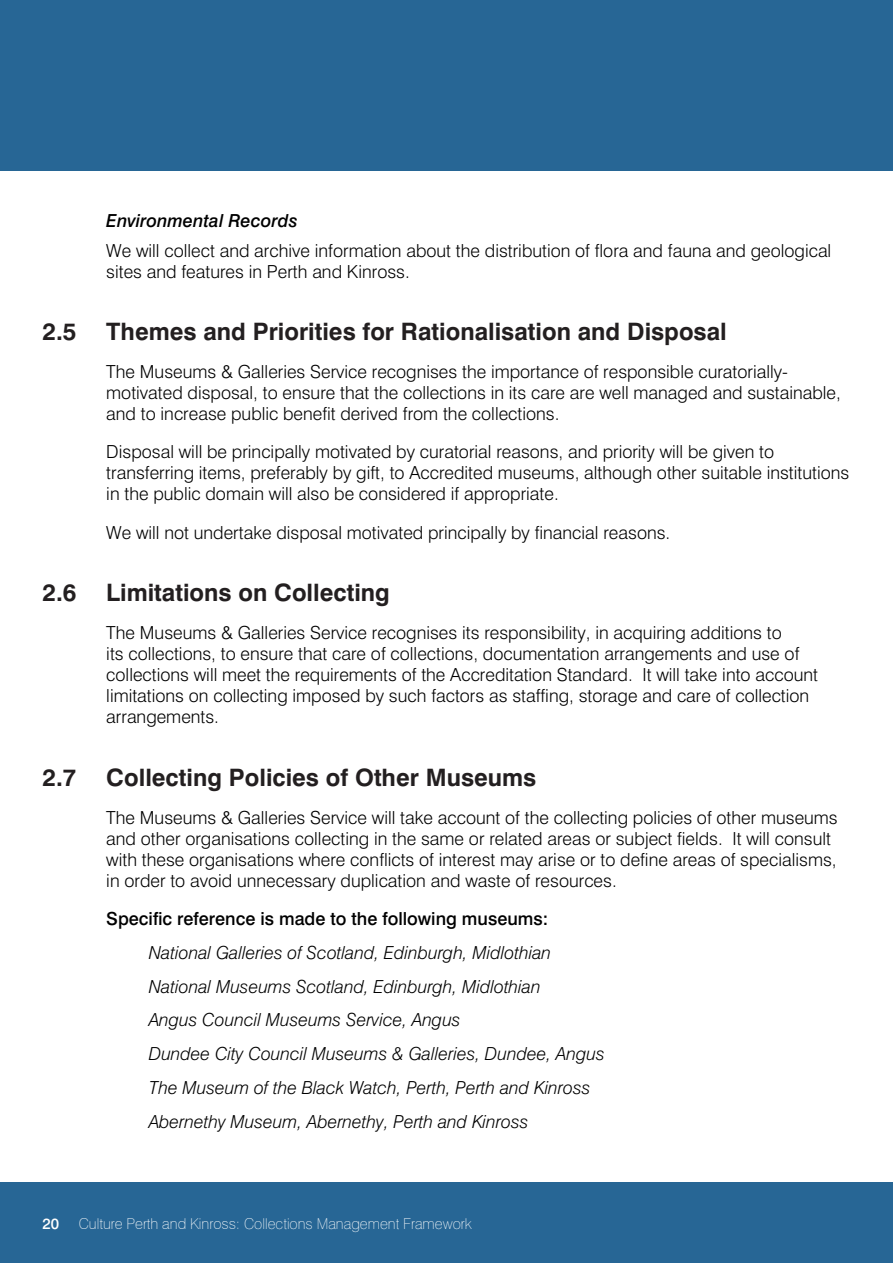
<style>
.page{position:relative;width:893px;height:1263px;background:#fff}
.page>*{position:absolute;margin:0;border:0;box-sizing:border-box;transform-origin:0 0}
.header_1{font:700 24px "Swiss 721 BT";color:#231f20}
.t1{font:300 18px/21px "Swiss 721 BT";color:#000}
.t2{font:italic 300 18px "Swiss 721 BT";color:#000}
.t3{font:500 18px "Swiss 721 BT";color:#000}
.t4{font:italic 500 18px "Swiss 721 BT";color:#000}
.t5{font:100 15px "Swiss 721 BT";color:#fff}
.t6{font:500 15px "Swiss 721 BT";color:#fff}
</style>
<div class="page">
<div style="left:0;top:1182px;width:893px;height:81px;background:#276695"></div>
<div style="left:0;top:0;width:893px;height:170px;background:#276695"></div>
<p class="t4" style="left:106px;top:210px;width:193px">Environmental Records</p>
<p class="t1" style="left:106px;top:240px;width:726px">We will collect and archive information about the distribution of flora and fauna and geological sites and features in Perth and Kinross.</p>
<p class="header_1" style="left:43px;top:317px;width:686px">2.5 Themes and Priorities for Rationalisation and Disposal</p>
<p class="t1" style="left:106px;top:361px;width:736px">The Museums &amp; Galleries Service recognises the importance of responsible curatorially&shy;motivated disposal, to ensure that the collections in its care are well managed and sustainable, and to increase public benefit derived from the collections.</p>
<p class="t1" style="left:106px;top:441px;width:744px">Disposal will be principally motivated by curatorial reasons, and priority will be given to transferring items, preferably by gift, to Accredited museums, although other suitable institutions in the public domain will also be considered if appropriate.</p>
<p class="t1" style="left:106px;top:521px;width:566px">We will not undertake disposal motivated principally by financial reasons.</p>
<p class="header_1" style="left:43px;top:578px;width:349px">2.6 Limitations on Collecting</p>
<p class="t1" style="left:106px;top:622px;width:713px">The Museums &amp; Galleries Service recognises its responsibility, in acquiring additions to<br>its collections, to ensure that care of collections, documentation arrangements and use of collections will meet the requirements of the Accreditation Standard. It will take into account limitations on collecting imposed by such factors as staffing, storage and care of collection arrangements.</p>
<p class="header_1" style="left:43px;top:763px;width:495px">2.7 Collecting Policies of Other Museums</p>
<p class="t1" style="left:106px;top:807px;width:733px">The Museums &amp; Galleries Service will take account of the collecting policies of other museums and other organisations collecting in the same or related areas or subject fields. It will consult with these organisations where conflicts of interest may arise or to define areas of specialisms, in order to avoid unnecessary duplication and waste of resources.</p>
<p class="t3" style="left:106px;top:908px;width:443px">Specific reference is made to the following museums:</p>
<p class="t2" style="left:149px;top:941px;width:404px">National Galleries of Scotland, Edinburgh, Midlothian</p>
<p class="t2" style="left:149px;top:975px;width:393px">National Museums Scotland, Edinburgh, Midlothian</p>
<p class="t2" style="left:149px;top:1009px;width:313px">Angus Council Museums Service, Angus</p>
<p class="t2" style="left:149px;top:1043px;width:457px">Dundee City Council Museums &amp; Galleries, Dundee, Angus</p>
<p class="t2" style="left:149px;top:1076px;width:443px">The Museum of the Black Watch, Perth, Perth and Kinross</p>
<p class="t2" style="left:149px;top:1110px;width:381px">Abernethy Museum, Abernethy, Perth and Kinross</p>
<p class="t6" style="left:43px;top:1214px;width:18px">20</p>
<p class="t5" style="left:79px;top:1214px;width:395px">Culture Perth and Kinross: Collections Management Framework</p>
</div>
